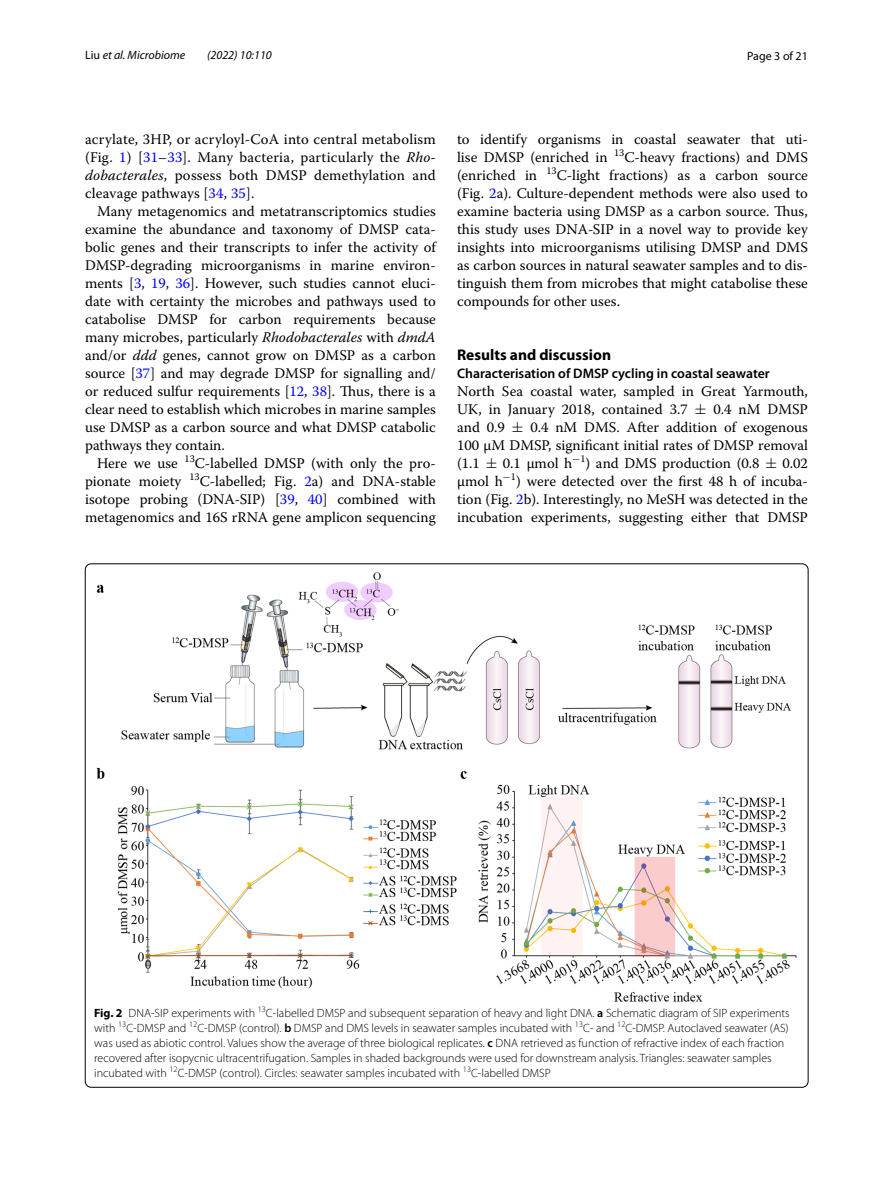
<style>
.page{position:relative;width:893px;height:1187px;background:#fff}
.page>*{position:absolute;margin:0;border:0;box-sizing:border-box;transform-origin:0 0}
.t1{font:700 15.45px "Myriad Pro";color:#000}
.t2{font:14.7px/18px "Warnock Pro";color:#000;text-align:justify}
.t3{font:600 13.8px "Myriad Pro";color:#000}
.t4{font:300 12px/15px "Myriad Pro";color:#000}
.t5{font:italic 12px "Myriad Pro";color:#000}
.t6{font:12px "Myriad Pro";color:#000}
.s1{font-style:normal}
.s2{color:#00f}
.s3{font-style:italic}
.s4{font-family:"MTSY"}
.s5{font-weight:700}
.s6{font-weight:600}
</style>
<div class="page">
<img style="left:96px;top:572px;width:701px;height:429px">
<p class="t5" style="left:85px;top:48px;width:102px"><span class="s1">Liu</span> et al. Microbiome</p>
<p class="t5" style="left:207px;top:48px;width:66px">(2022) 10:110</p>
<p class="t6" style="left:747px;top:48px;width:62px">Page 3 of 21</p>
<p class="t2" style="left:85px;top:130px;width:352px">acrylate, 3HP, or acryloyl-CoA into central metabolism (Fig. <span class="s2">1</span>) [<span class="s2">31</span>–<span class="s2">33</span>]. Many bacteria, particularly the <span class="s3">Rho&shy;dobacterales</span>, possess both DMSP demethylation and cleavage pathways [<span class="s2">34</span>, <span class="s2">35</span>].</p>
<p class="t2" style="left:85px;top:202px;width:352px;text-indent:12px">Many metagenomics and metatranscriptomics studies examine the abundance and taxonomy of DMSP cata&shy;bolic genes and their transcripts to infer the activity of DMSP-degrading microorganisms in marine environ&shy;ments [<span class="s2">3</span>, <span class="s2">19</span>, <span class="s2">36</span>]. However, such studies cannot eluci&shy;date with certainty the microbes and pathways used to catabolise DMSP for carbon requirements because many microbes, particularly <span class="s3">Rhodobacterales</span> with <span class="s3">dmdA </span>and/or <span class="s3">ddd</span> genes, cannot grow on DMSP as a carbon source [<span class="s2">37</span>] and may degrade DMSP for signalling and/ or reduced sulfur requirements [<span class="s2">12</span>, <span class="s2">38</span>]. Thus, there is a clear need to establish which microbes in marine samples use DMSP as a carbon source and what DMSP catabolic pathways they contain.</p>
<p class="t2" style="left:85px;top:454px;width:352px;text-indent:12px">Here we use <sup>13</sup>C-labelled DMSP (with only the pro&shy;pionate moiety <sup>13</sup>C-labelled; Fig. <span class="s2">2</span>a) and DNA-stable isotope probing (DNA-SIP) [<span class="s2">39</span>, <span class="s2">40</span>] combined with metagenomics and 16S rRNA gene amplicon sequencing</p>
<p class="t2" style="left:457px;top:130px;width:352px">to identify organisms in coastal seawater that uti&shy;lise DMSP (enriched in <sup>13</sup>C-heavy fractions) and DMS (enriched in <sup>13</sup>C-light fractions) as a carbon source (Fig. <span class="s2">2</span>a). Culture-dependent methods were also used to examine bacteria using DMSP as a carbon source. Thus, this study uses DNA-SIP in a novel way to provide key insights into microorganisms utilising DMSP and DMS as carbon sources in natural seawater samples and to dis&shy;tinguish them from microbes that might catabolise these compounds for other uses.</p>
<p class="t1" style="left:457px;top:344px;width:156px">Results and discussion</p>
<p class="t3" style="left:457px;top:364px;width:314px">Characterisation of DMSP cycling in coastal seawater</p>
<p class="t2" style="left:457px;top:382px;width:352px">North Sea coastal water, sampled in Great Yarmouth, UK, in January 2018, contained 3.7 <span class="s4">±</span> 0.4 nM DMSP and 0.9 <span class="s4">±</span> 0.4 nM DMS. After addition of exogenous 100 μM DMSP, significant initial rates of DMSP removal (1.1 <span class="s4">±</span> 0.1 μmol h<sup>−</sup><sup>1</sup>) and DMS production (0.8 <span class="s4">±</span> 0.02 μmol h<sup>−</sup><sup>1</sup>) were detected over the first 48 h of incuba&shy;tion (Fig. <span class="s2">2</span>b). Interestingly, no MeSH was detected in the incubation experiments, suggesting either that DMSP</p>
<p class="t4" style="left:94px;top:1005px;width:697px"><span class="s5">Fig. 2</span> DNA-SIP experiments with <sup>13</sup>C-labelled DMSP and subsequent separation of heavy and light DNA. <span class="s6">a</span> Schematic diagram of SIP experiments with <sup>13</sup>C-DMSP and <sup>12</sup>C-DMSP (control). <span class="s6">b</span> DMSP and DMS levels in seawater samples incubated with <sup>13</sup>C- and <sup>12</sup>C-DMSP. Autoclaved seawater (AS) was used as abiotic control. Values show the average of three biological replicates. <span class="s6">c</span> DNA retrieved as function of refractive index of each fraction recovered after isopycnic ultracentrifugation. Samples in shaded backgrounds were used for downstream analysis. Triangles: seawater samples incubated with <sup>12</sup>C-DMSP (control). Circles: seawater samples incubated with <sup>13</sup>C-labelled DMSP</p>
</div>
